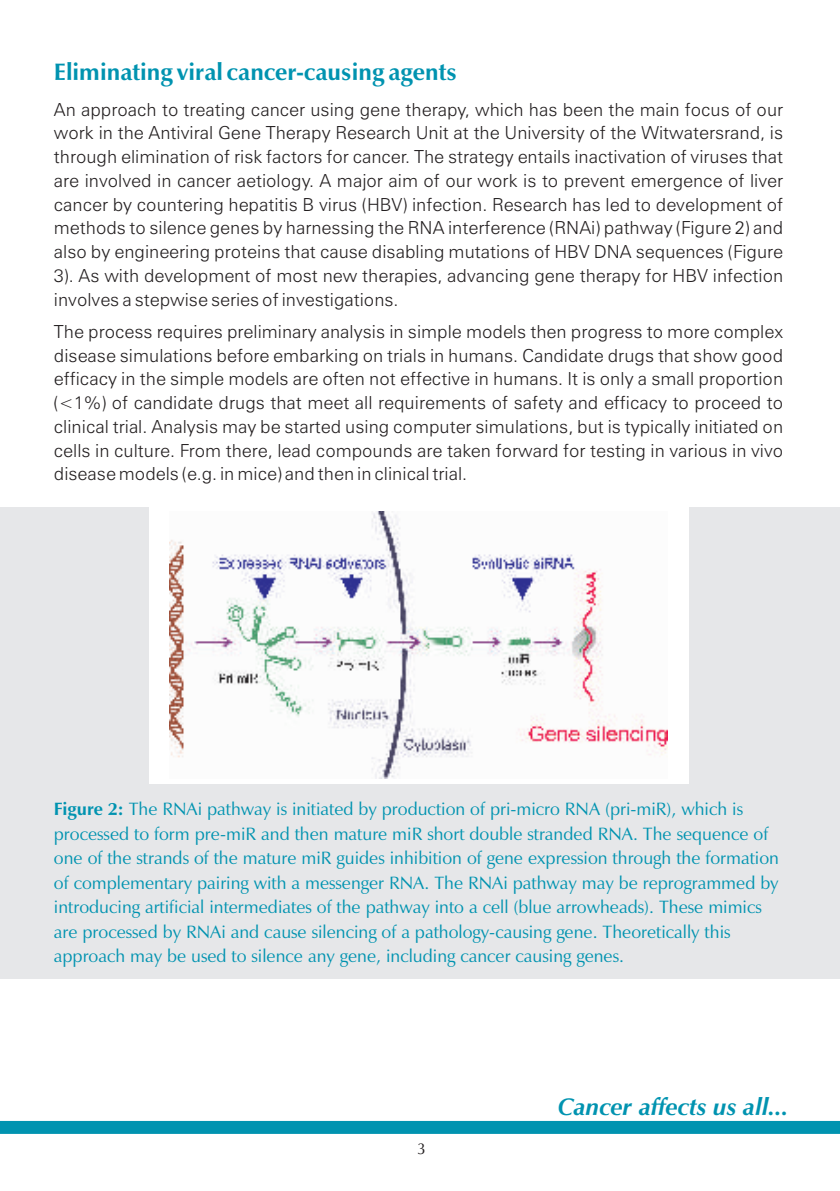
<style>
.page{position:relative;width:840px;height:1191px;background:#fff}
.page>*{position:absolute;margin:0;border:0;box-sizing:border-box;transform-origin:0 0}
.t1{font:700 24px "Zapf Humanist 601 BT";color:#0093b0}
.t2{font:italic 700 24px "Zapf Humanist 601 BT";color:#0093b0}
.t3{font:300 18px/23.8px "Zurich BT";color:#231f20;text-align:justify}
.t4{font:18px/24.6px "Zapf Humanist 601 BT";color:#0093b0}
.t5{font:16px "Zapf Humanist 601 BT";color:#231f20}
.s1{font-weight:700}
</style>
<div class="page">
<div style="left:0;top:1121px;width:839px;height:12px;background:#0093b0"></div>
<div style="left:0;top:507px;width:839px;height:471px;background:#e6e7e9"></div>
<div style="left:149px;top:507px;width:539px;height:277px;background:#fff"></div>
<img style="left:169px;top:512px;width:498px;height:266px">
<h1 class="t1" style="left:54px;top:62px;width:404px">Eliminating viral cancer-causing agents</h1>
<p class="t3" style="left:54px;top:99px;width:730px">An approach to treating cancer using gene therapy, which has been the main focus of our work in the Antiviral Gene Therapy Research Unit at the University of the Witwatersrand, is through elimination of risk factors for cancer. The strategy entails inactivation of viruses that are involved in cancer aetiology. A major aim of our work is to prevent emergence of liver cancer by countering hepatitis B virus (HBV) infection. Research has led to development of methods to silence genes by harnessing the RNA interference (RNAi) pathway (Figure 2) and also by engineering proteins that cause disabling mutations of HBV DNA sequences (Figure 3). As with development of most new therapies, advancing gene therapy for HBV infection involves a stepwise series of investigations.</p>
<p class="t3" style="left:54px;top:321px;width:730px">The process requires preliminary analysis in simple models then progress to more complex disease simulations before embarking on trials in humans. Candidate drugs that show good efficacy in the simple models are often not effective in humans. It is only a small proportion (&lt;1%) of candidate drugs that meet all requirements of safety and efficacy to proceed to clinical trial. Analysis may be started using computer simulations, but is typically initiated on cells in culture. From there, lead compounds are taken forward for testing in various in vivo disease models (e.g. in mice) and then in clinical trial.</p>
<p class="t4" style="left:54px;top:798px;width:726px"><span class="s1">Figure 2:</span> The RNAi pathway is initiated by production of pri-micro RNA (pri-miR), which is processed to form pre-miR and then mature miR short double stranded RNA. The sequence of one of the strands of the mature miR guides inhibition of gene expression through the formation of complementary pairing with a messenger RNA. The RNAi pathway may be reprogrammed by introducing artificial intermediates of the pathway into a cell (blue arrowheads). These mimics are processed by RNAi and cause silencing of a pathology-causing gene. Theoretically this approach may be used to silence any gene, including cancer causing genes.</p>
<p class="t5" style="left:417px;top:1142px;width:10px">3</p>
<h1 class="t2" style="left:558px;top:1096px;width:232px">Cancer affects us all...</h1>
</div>
